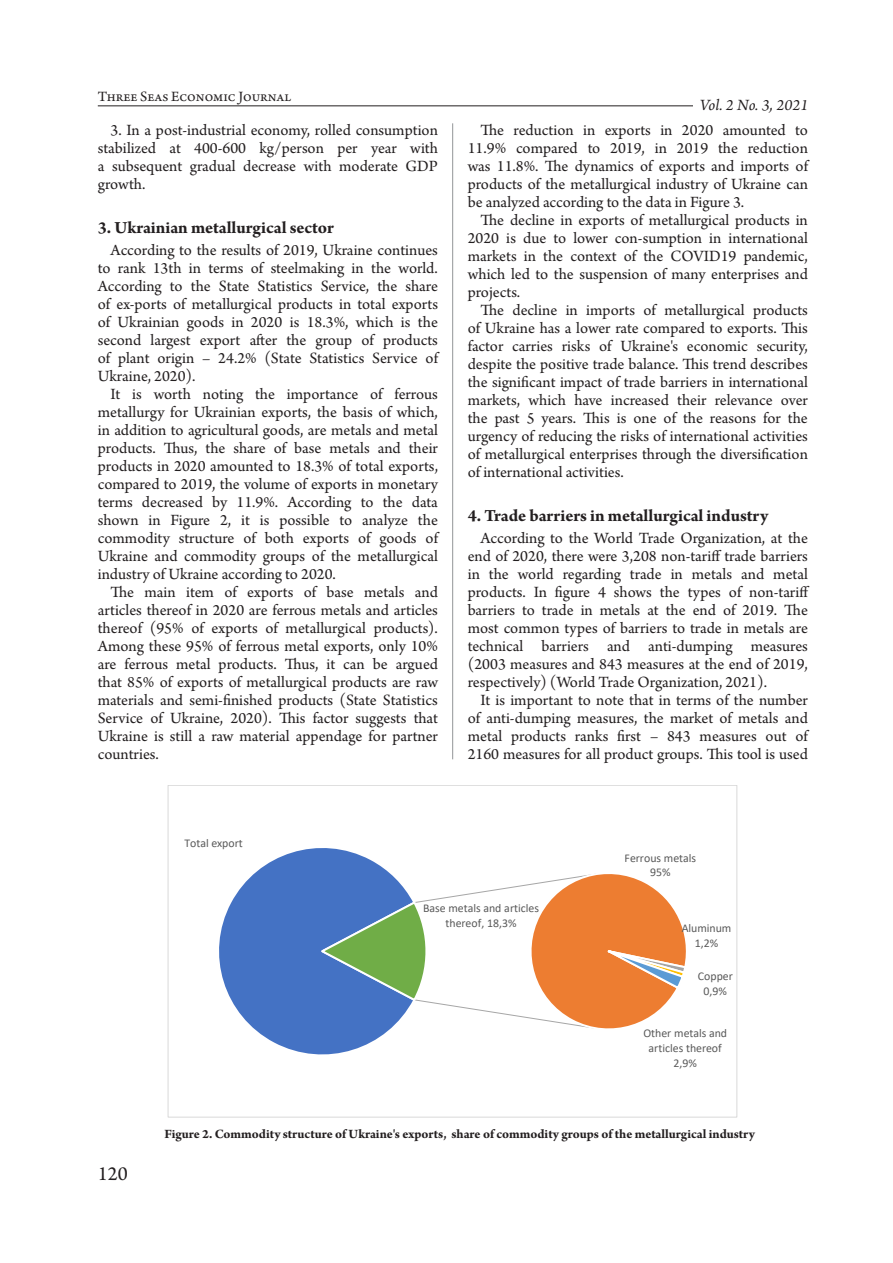
<style>
.page{position:relative;width:893px;height:1263px;background:#fff}
.page>*{position:absolute;margin:0;border:0;box-sizing:border-box;transform-origin:0 0}
.t1{font:21px "Arno Pro";color:#231f20}
.Подзаголовок{font:700 18px "Arno Pro";color:#231f20}
.Текст_основной_GREP{font:16.5px/18px "Arno Pro";color:#231f20;text-align:justify}
.t2{font:italic 16.5px "Arno Pro";letter-spacing:.005em;color:#231f20}
.t3{font:15px "Arno Pro";color:#231f20}
.РИСУНОК_подпись{font:700 13.5px "Arno Pro";color:#231f20}
.t4{font:11.85px/14.5px "Calibri";color:#595959;text-align:center}
</style>
<div class="page">
<hr style="left:98px;top:105px;width:710px;height:1px;background:#231f20">
<div style="left:693px;top:99px;width:115px;height:16px;background:#fff"></div>
<hr style="left:452px;top:123px;width:1px;height:636px;background:#939598">
<svg style="left:219px;top:848px;width:156px;height:207px;fill:#4472c4"></svg>
<svg style="left:318px;top:862px;width:368px;height:178px"></svg>
<p class="t3" style="left:98px;top:87px;width:195px">Three Seas Economic Journal</p>
<p class="Текст_основной_GREP" style="left:98px;top:121px;width:342px;text-indent:13px">3. In a post-industrial economy, rolled consumption stabilized at 400-600 kg/person per year with a subsequent gradual decrease with moderate GDP growth.</p>
<p class="Подзаголовок" style="left:98px;top:217px;width:238px">3. Ukrainian metallurgical sector</p>
<p class="Текст_основной_GREP" style="left:98px;top:242px;width:342px;text-indent:13px">According to the results of 2019, Ukraine continues to rank 13th in terms of steelmaking in the world.<br>According to the State Statistics Service, the share of ex-ports of metallurgical products in total exports of Ukrainian goods in 2020 is 18.3%, which is the second largest export after the group of products of plant origin – 24.2% (State Statistics Service of Ukraine, 2020).</p>
<p class="Текст_основной_GREP" style="left:98px;top:386px;width:342px;text-indent:13px">It is worth noting the importance of ferrous metallurgy for Ukrainian exports, the basis of which, in addition to agricultural goods, are metals and metal products. Thus, the share of base metals and their products in 2020 amounted to 18.3% of total exports, compared to 2019, the volume of exports in monetary terms decreased by 11.9%. According to the data shown in Figure 2, it is possible to analyze the commodity structure of both exports of goods of Ukraine and commodity groups of the metallurgical industry of Ukraine according to 2020.</p>
<p class="Текст_основной_GREP" style="left:98px;top:584px;width:342px;text-indent:13px">The main item of exports of base metals and articles thereof in 2020 are ferrous metals and articles thereof (95% of exports of metallurgical products).<br>Among these 95% of ferrous metal exports, only 10% are ferrous metal products. Thus, it can be argued that 85% of exports of metallurgical products are raw materials and semi-finished products (State Statistics Service of Ukraine, 2020). This factor suggests that Ukraine is still a raw material appendage for partner countries.</p>
<p class="t2" style="left:700px;top:96px;width:110px">Vol. 2 No. 3, 2021</p>
<p class="Текст_основной_GREP" style="left:468px;top:121px;width:342px;text-indent:13px">The reduction in exports in 2020 amounted to 11.9% compared to 2019, in 2019 the reduction was 11.8%. The dynamics of exports and imports of products of the metallurgical industry of Ukraine can be analyzed according to the data in Figure 3.</p>
<p class="Текст_основной_GREP" style="left:468px;top:211px;width:342px;text-indent:13px">The decline in exports of metallurgical products in 2020 is due to lower con-sumption in international markets in the context of the COVID19 pandemic, which led to the suspension of many enterprises and projects.</p>
<p class="Текст_основной_GREP" style="left:468px;top:301px;width:342px;text-indent:13px">The decline in imports of metallurgical products of Ukraine has a lower rate compared to exports. This factor carries risks of Ukraine's economic security, despite the positive trade balance. This trend describes the significant impact of trade barriers in international markets, which have increased their relevance over the past 5 years. This is one of the reasons for the urgency of reducing the risks of international activities of metallurgical enterprises through the diversification of international activities.</p>
<p class="Подзаголовок" style="left:468px;top:505px;width:302px">4. Trade barriers in metallurgical industry</p>
<p class="Текст_основной_GREP" style="left:468px;top:530px;width:343px;text-indent:13px">According to the World Trade Organization, at the end of 2020, there were 3,208 non-tariff trade barriers in the world regarding trade in metals and metal products. In figure 4 shows the types of non-tariff barriers to trade in metals at the end of 2019. The most common types of barriers to trade in metals are technical barriers and anti-dumping measures (2003 measures and 843 measures at the end of 2019, respectively) (World Trade Organization, 2021).</p>
<p class="Текст_основной_GREP" style="left:468px;top:692px;width:342px;text-indent:13px">It is important to note that in terms of the number of anti-dumping measures, the market of metals and metal products ranks first – 843 measures out of 2160 measures for all product groups. This tool is used</p>
<p class="t4" style="left:184px;top:836px;width:60px">Total export</p>
<p class="t4" style="left:625px;top:850px;width:73px">Ferrous metals<br>95%</p>
<p class="t4" style="left:423px;top:901px;width:117px">Base metals and articles thereof, 18,3%</p>
<p class="t4" style="left:682px;top:920px;width:51px">Aluminum<br>1,2%</p>
<p class="t4" style="left:698px;top:969px;width:36px">Copper<br>0,9%</p>
<p class="t4" style="left:643px;top:1026px;width:85px">Other metals and articles thereof<br>2,9%</p>
<p class="t1" style="left:98px;top:1161px;width:31px">120</p>
<p class="РИСУНОК_подпись" style="left:164px;top:1126px;width:592px">Figure 2. Commodity structure of Ukraine's exports, share of commodity groups of the metallurgical industry</p>
</div>
